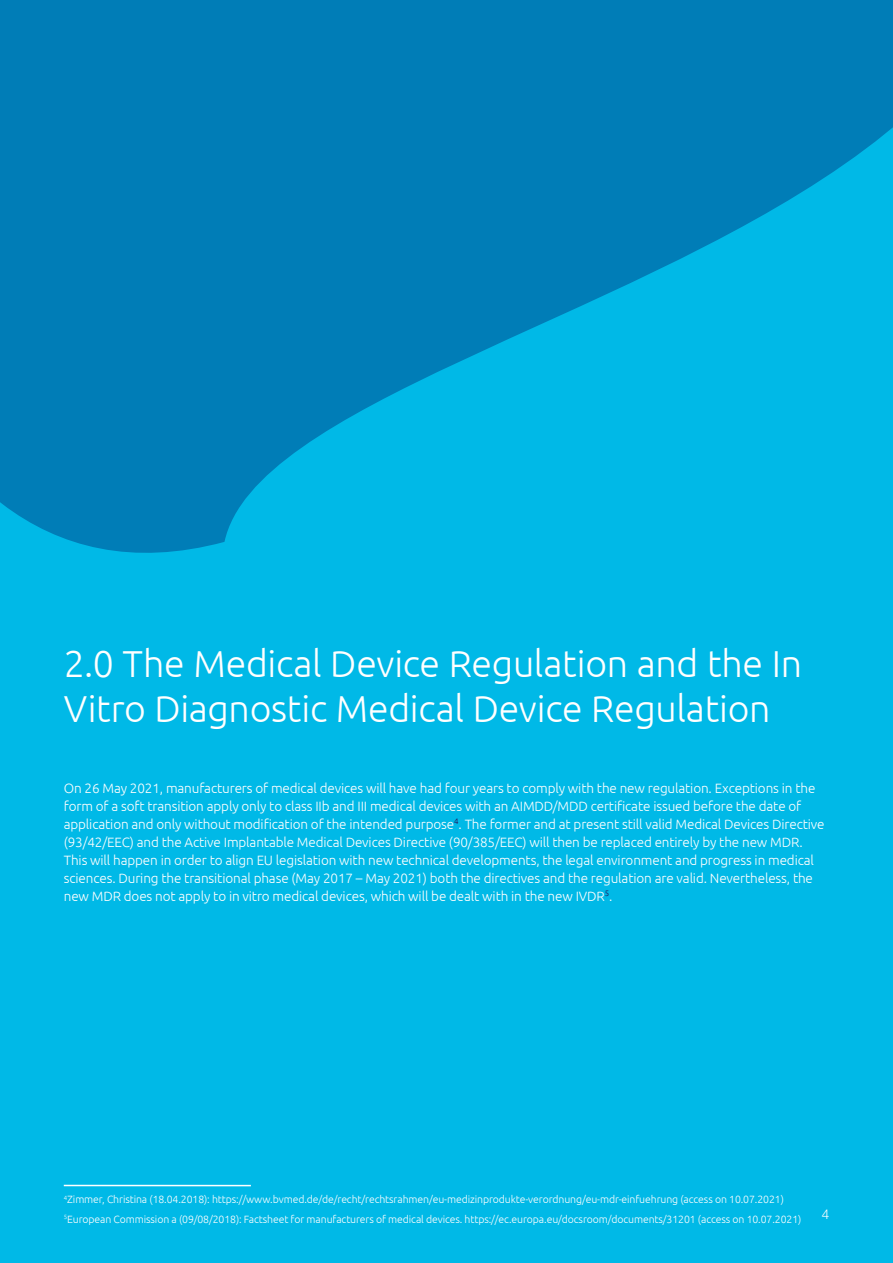
<style>
.page{position:relative;width:893px;height:1263px;background:#00b9e7}
.page>*{position:absolute;margin:0;border:0;box-sizing:border-box;transform-origin:0 0}
.t1{font:300 37.5px/45px "Ubuntu";letter-spacing:-.01em;color:#fff}
.t2{font:300 13.5px/18px "Ubuntu";letter-spacing:-.01em;color:#fff}
.t3{font:300 13.5px "Helvetica Neue LT Std";color:#fff}
.t4{font:300 10.5px/19.5px "Ubuntu";letter-spacing:-.01em;color:#fff}
</style>
<div class="page">
<svg style="left:0;top:0;width:893px;height:553px;fill:#007db7"></svg>
<hr style="left:64px;top:1185px;width:187px;height:1px;background:#fff">
<h1 class="t1" style="left:64px;top:641px;width:740px">2.0 The Medical Device Regulation and the In<br>Vitro Diagnostic Medical Device Regulation</h1>
<p class="t2" style="left:64px;top:779px;width:762px">On 26 May 2021, manufacturers of medical devices will have had four years to comply with the new regulation. Exceptions in the form of a soft transition apply only to class IIb and III medical devices with an AIMDD/MDD certificate issued before the date of application and only without modification of the intended purpose<sup>4</sup>. The former and at present still valid Medical Devices Directive (93/42/EEC) and the Active Implantable Medical Devices Directive (90/385/EEC) will then be replaced entirely by the new MDR.<br>This will happen in order to align EU legislation with new technical developments, the legal environment and progress in medical sciences. During the transitional phase (May 2017 – May 2021) both the directives and the regulation are valid. Nevertheless, the new MDR does not apply to in vitro medical devices, which will be dealt with in the new IVDR<sup>5</sup>.</p>
<p class="t4" style="left:64px;top:1189px;width:739px"><sup>4</sup>Zimmer, Christina (18.04.2018): https://www.bvmed.de/de/recht/rechtsrahmen/eu-medizinprodukte-verordnung/eu-mdr-einfuehrung (access on 10.07.2021)<br><sup>5</sup>European Commission a (09/08/2018): Factsheet for manufacturers of medical devices. https://ec.europa.eu/docsroom/documents/31201 (access on 10.07.2021)</p>
<p class="t3" style="left:822px;top:1206px;width:9px">4</p>
</div>
